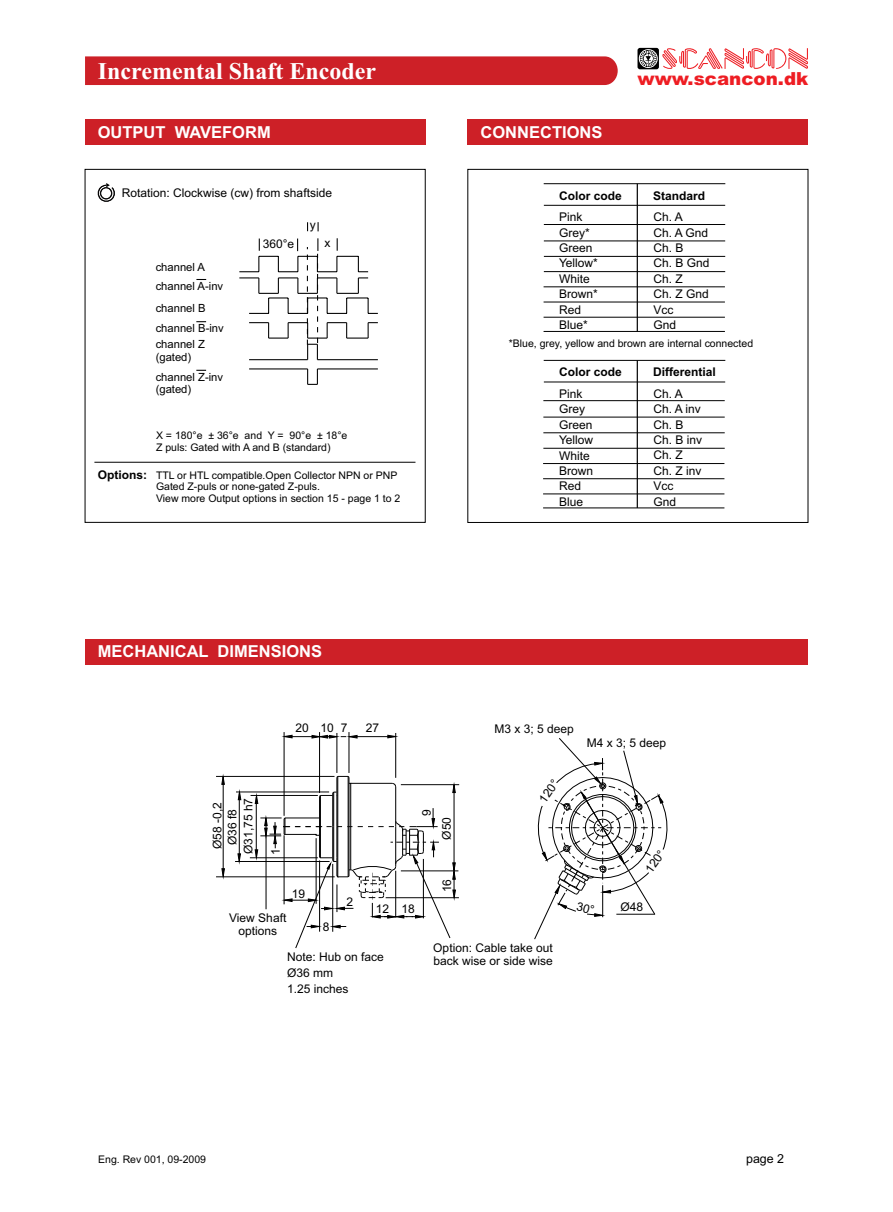
<style>
.page{position:relative;width:893px;height:1212px;background:#fff}
.page>*{position:absolute;margin:0;border:0;box-sizing:border-box;transform-origin:0 0}
.t1{font:700 24px "Times New Roman";color:#fff}
.t2{font:italic 900 18px "Arial";color:#ee1d23}
.t3{font:700 16.5px "Arial";color:#fff}
.t4{font:12.45px "Arial";color:#000}
.t5{font:12px/15.5px "Arial";color:#000}
.t6{font:12px/15.5px "Arial Unicode MS";color:#000;text-align:center}
.t7{font:700 12px "Arial";color:#000}
.t8{font:11.25px/12.6px "Arial";color:#000}
.t9{font:10.5px/11.7px "Arial";color:#000}
.t10{font:10.5px "Arial Unicode MS";color:#000}
.s1{font-family:"Arial"}
</style>
<div class="page">
<svg style="left:637px;top:47px;width:171px;height:22px"></svg>
<div style="left:85px;top:56px;width:533px;height:29px;background:#cd2027"></div>
<div style="left:85px;top:639px;width:723px;height:25px;background:#cd2027"></div>
<div style="left:85px;top:119px;width:340px;height:25px;background:#cd2027"></div>
<div style="left:468px;top:119px;width:340px;height:25px;background:#cd2027"></div>
<div style="left:467px;top:169px;width:341px;height:354px;border:1px solid #000"></div>
<div style="left:85px;top:169px;width:341px;height:354px;border:1px solid #000"></div>
<svg style="left:97px;top:183px;width:18px;height:19px"></svg>
<hr style="left:317px;top:368px;width:61px;height:1px;background:#000">
<hr style="left:249px;top:368px;width:59px;height:1px;background:#000">
<svg style="left:307px;top:369px;width:11px;height:16px"></svg>
<svg style="left:239px;top:238px;width:139px;height:122px"></svg>
<hr style="left:94px;top:462px;width:321px;height:1px;background:#000">
<hr style="left:544px;top:183px;width:181px;height:1px;background:#000">
<hr style="left:637px;top:184px;width:1px;height:147px;background:#000">
<hr style="left:544px;top:205px;width:181px;height:1px;background:#000">
<hr style="left:544px;top:224px;width:181px;height:1px;background:#000">
<hr style="left:544px;top:241px;width:181px;height:1px;background:#000">
<hr style="left:544px;top:256px;width:181px;height:1px;background:#000">
<hr style="left:544px;top:271px;width:181px;height:1px;background:#000">
<hr style="left:544px;top:286px;width:181px;height:1px;background:#000">
<hr style="left:544px;top:302px;width:181px;height:1px;background:#000">
<hr style="left:544px;top:317px;width:181px;height:1px;background:#000">
<hr style="left:544px;top:331px;width:181px;height:1px;background:#000">
<hr style="left:544px;top:360px;width:181px;height:1px;background:#000">
<hr style="left:637px;top:360px;width:1px;height:148px;background:#000">
<hr style="left:544px;top:382px;width:181px;height:1px;background:#000">
<hr style="left:543px;top:400px;width:182px;height:1px;background:#000">
<hr style="left:543px;top:417px;width:182px;height:1px;background:#000">
<hr style="left:543px;top:432px;width:182px;height:1px;background:#000">
<hr style="left:543px;top:448px;width:182px;height:1px;background:#000">
<hr style="left:543px;top:463px;width:181px;height:1px;background:#000">
<hr style="left:543px;top:478px;width:181px;height:1px;background:#000">
<hr style="left:543px;top:493px;width:181px;height:1px;background:#000">
<hr style="left:543px;top:507px;width:181px;height:1px;background:#000">
<hr style="left:349px;top:732px;width:1px;height:41px;background:#000">
<hr style="left:349px;top:736px;width:46px;height:1px;background:#000">
<hr style="left:285px;top:736px;width:33px;height:1px;background:#000">
<hr style="left:319px;top:732px;width:1px;height:61px;background:#000">
<hr style="left:284px;top:732px;width:1px;height:84px;background:#000">
<hr style="left:239px;top:793px;width:1px;height:65px;background:#000">
<hr style="left:250px;top:857px;width:68px;height:1px;background:#000">
<hr style="left:251px;top:795px;width:67px;height:1px;background:#000">
<hr style="left:236px;top:792px;width:93px;height:1px;background:#000">
<hr style="left:235px;top:861px;width:95px;height:1px;background:#000">
<hr style="left:216px;top:876px;width:119px;height:1px;background:#000">
<hr style="left:216px;top:776px;width:118px;height:1px;background:#000">
<hr style="left:337px;top:733px;width:1px;height:40px;background:#000">
<hr style="left:223px;top:779px;width:1px;height:96px;background:#000">
<hr style="left:395px;top:733px;width:1px;height:45px;background:#000">
<hr style="left:401px;top:870px;width:57px;height:1px;background:#000">
<hr style="left:401px;top:784px;width:58px;height:1px;background:#000">
<svg style="left:237px;top:853px;width:4px;height:12px"></svg>
<svg style="left:237px;top:789px;width:4px;height:11px"></svg>
<svg style="left:221px;top:868px;width:4px;height:12px"></svg>
<svg style="left:221px;top:774px;width:4px;height:11px"></svg>
<svg style="left:282px;top:735px;width:11px;height:4px"></svg>
<svg style="left:381px;top:734px;width:18px;height:4px"></svg>
<svg style="left:311px;top:735px;width:47px;height:4px"></svg>
<hr style="left:386px;top:897px;width:73px;height:1px;background:#000">
<svg style="left:254px;top:775px;width:202px;height:174px"></svg>
<svg style="left:534px;top:738px;width:134px;height:202px"></svg>
<h1 class="t1" style="left:98px;top:63px;width:280px">Incremental Shaft Encoder</h1>
<h2 class="t2" style="left:637px;top:72px;width:172px">www.scancon.dk</h2>
<h3 class="t3" style="left:98px;top:126px;width:174px">OUTPUT WAVEFORM</h3>
<h3 class="t3" style="left:480px;top:126px;width:123px">CONNECTIONS</h3>
<p class="t5" style="left:122px;top:187px;width:212px">Rotation: Clockwise (cw) from shaftside</p>
<p class="t8" style="left:156px;top:262px;width:51px">channel A</p>
<p class="t8" style="left:156px;top:302px;width:52px">channel B</p>
<p class="t8" style="left:156px;top:339px;width:51px">channel Z (gated)</p>
<p class="t8" style="left:156px;top:281px;width:69px">channel A-inv</p>
<p class="t8" style="left:156px;top:323px;width:70px">channel B-inv</p>
<p class="t8" style="left:156px;top:371px;width:69px">channel Z-inv (gated)</p>
<p class="t5" style="left:263px;top:238px;width:33px">360°e</p>
<p class="t5" style="left:310px;top:218px;width:7px">y</p>
<p class="t5" style="left:324px;top:236px;width:7px">x</p>
<p class="t7" style="left:98px;top:470px;width:51px">Options:</p>
<p class="t9" style="left:156px;top:431px;width:193px">X = 180°e ± 36°e and Y = 90°e ± 18°e<br>Z puls: Gated with A and B (standard)</p>
<p class="t9" style="left:156px;top:470px;width:246px">TTL or HTL compatible.Open Collector NPN or PNP<br>Gated Z-puls or none-gated Z-puls.<br>View more Output options in section 15 - page 1 to 2</p>
<p class="t7" style="left:559px;top:191px;width:64px">Color code</p>
<p class="t5" style="left:559px;top:210px;width:40px">Pink<br>Grey*<br>Green<br>Yellow*<br>White<br>Brown*<br>Red<br>Blue*</p>
<p class="t5" style="left:653px;top:210px;width:58px">Ch. A<br>Ch. A Gnd<br>Ch. B<br>Ch. B Gnd<br>Ch. Z<br>Ch. Z Gnd<br>Vcc<br>Gnd</p>
<p class="t7" style="left:653px;top:191px;width:54px">Standard</p>
<p class="t9" style="left:509px;top:339px;width:246px">*Blue, grey, yellow and brown are internal connected</p>
<p class="t7" style="left:559px;top:368px;width:64px">Color code</p>
<p class="t7" style="left:653px;top:367px;width:64px">Differential</p>
<p class="t5" style="left:559px;top:387px;width:36px">Pink<br>Grey<br>Green<br>Yellow<br>White<br>Brown<br>Red<br>Blue</p>
<p class="t5" style="left:653px;top:387px;width:50px">Ch. A<br>Ch. A inv<br>Ch. B<br>Ch. B inv<br>Ch. Z<br>Ch. Z inv<br>Vcc<br>Gnd</p>
<h3 class="t3" style="left:98px;top:645px;width:226px">MECHANICAL DIMENSIONS</h3>
<p class="t5" style="left:296px;top:721px;width:53px">20 10 7</p>
<p class="t5" style="left:366px;top:721px;width:15px">27</p>
<p class="t6" style="left:211px;top:854px;width:58px;rotate:-90deg">Ø58 -0,2<br>Ø36 f8<br>Ø31,75 h7</p>
<p class="t5" style="left:269px;top:855px;width:8px;rotate:-90deg">1</p>
<p class="t5" style="left:292px;top:887px;width:15px">19</p>
<p class="t5" style="left:229px;top:912px;width:59px;line-height:13.4px;text-align:center">View Shaft options</p>
<p class="t5" style="left:323px;top:920px;width:8px">8</p>
<p class="t5" style="left:346px;top:895px;width:8px">2</p>
<p class="t5" style="left:420px;top:816px;width:8px;rotate:-90deg">9</p>
<p class="t6" style="left:440px;top:840px;width:24px;rotate:-90deg">Ø50</p>
<p class="t5" style="left:376px;top:902px;width:41px">12 18</p>
<p class="t5" style="left:440px;top:892px;width:15px;rotate:-90deg">16</p>
<p class="t5" style="left:495px;top:722px;width:81px">M3 x 3; 5 deep</p>
<p class="t6" style="left:536px;top:797px;width:26px;rotate:-55deg">120°</p>
<p class="t5" style="left:587px;top:737px;width:81px">M4 x 3; 5 deep</p>
<p class="t6" style="left:643px;top:868px;width:26px;rotate:-55deg">120°</p>
<p class="t6" style="left:620px;top:900px;width:24px">Ø48</p>
<p class="t6" style="left:287px;top:950px;width:98px;line-height:16px;text-align:left">Note: Hub on face<br><span class="s1">Ø</span>36 mm<br>1.25 inches</p>
<p class="t5" style="left:433px;top:942px;width:121px;line-height:13.4px">Option: Cable take out back wise or side wise</p>
<p class="t10" style="left:98px;top:1155px;width:109px">Eng. Rev 001, 09-2009</p>
<p class="t4" style="left:746px;top:1154px;width:40px">page 2</p>
</div>
